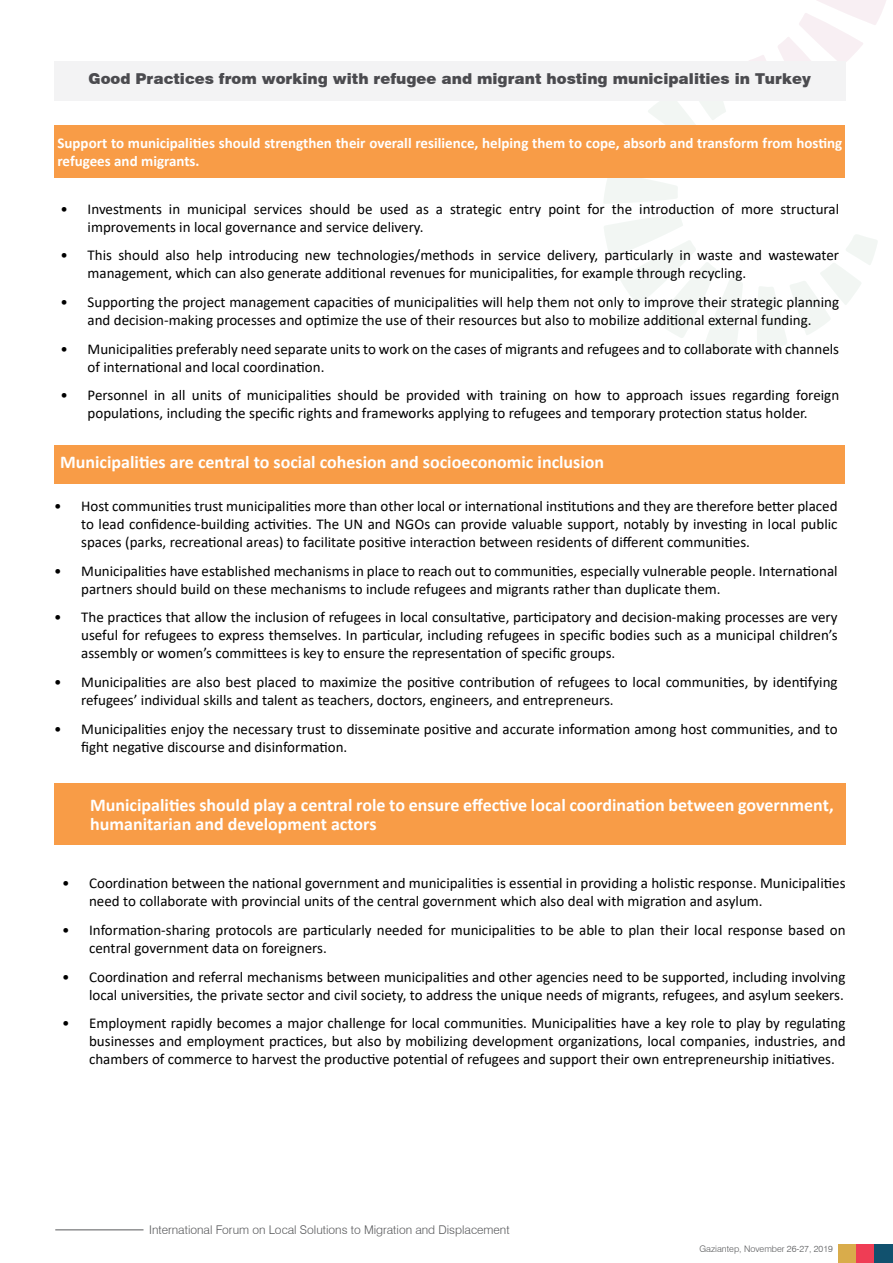
<style>
.page{position:relative;width:893px;height:1263px;background:#fff}
.page>*{position:absolute;margin:0;border:0;box-sizing:border-box;transform-origin:0 0}
.t1{font:700 18px/19.5px "Calibri";color:#fff}
.t2{font:15px/18px "Calibri";color:#000}
.t3{font:700 15px/18px "Calibri";color:#fff}
.t4{font:900 15px "Swiss 721 BT";color:#4b4b4f}
.t5{font:300 12px "Swiss 721 BT";color:#58595b}
.t6{font:300 9px "Swiss 721 BT";color:#58595b}
</style>
<div class="page">
<svg style="left:604px;top:215px;width:139px;height:136px"></svg>
<svg style="left:603px;top:101px;width:123px;height:103px"></svg>
<svg style="left:757px;top:235px;width:121px;height:116px"></svg>
<svg style="left:749px;top:0;width:137px;height:97px"></svg>
<div style="left:839px;top:1245px;width:18px;height:18px;background:#d9ac4b"></div>
<div style="left:857px;top:1245px;width:18px;height:18px;background:#ef3d55"></div>
<div style="left:875px;top:1245px;width:18px;height:18px;background:#11516e"></div>
<hr style="left:55px;top:1229px;width:89px;height:1px;background:#58595b">
<div style="left:54px;top:783px;width:792px;height:62px;background:#f89c47"></div>
<div style="left:54px;top:445px;width:791px;height:39px;background:#f89c47"></div>
<div style="left:54px;top:61px;width:791px;height:40px;background:#f3f3f4"></div>
<div style="left:54px;top:126px;width:791px;height:52px;background:#f89c47"></div>
<p class="t4" style="left:88px;top:69px;width:724px">Good Practices from working with refugee and migrant hosting municipalities in Turkey</p>
<p class="t3" style="left:57px;top:134px;width:786px">Support to municipalities should strengthen their overall resilience, helping them to cope, absorb and transform from hosting refugees and migrants.</p>
<p class="t2" style="left:88px;top:199px;width:753px;text-indent:-27px">• Investments in municipal services should be used as a strategic entry point for the introduction of more structural improvements in local governance and service delivery.</p>
<p class="t2" style="left:88px;top:246px;width:753px;text-indent:-27px">• This should also help introducing new technologies/methods in service delivery, particularly in waste and wastewater management, which can also generate additional revenues for municipalities, for example through recycling.</p>
<p class="t2" style="left:61px;top:293px;width:780px;text-align:center">• Supporting the project management capacities of municipalities will help them not only to improve their strategic planning and decision-making processes and optimize the use of their resources but also to mobilize additional external funding.</p>
<p class="t2" style="left:88px;top:339px;width:753px;text-indent:-27px">• Municipalities preferably need separate units to work on the cases of migrants and refugees and to collaborate with channels of international and local coordination.</p>
<p class="t2" style="left:61px;top:386px;width:780px;text-align:center">• Personnel in all units of municipalities should be provided with training on how to approach issues regarding foreign populations, including the specific rights and frameworks applying to refugees and temporary protection status holder.</p>
<p class="t1" style="left:60px;top:452px;width:546px">Municipalities are central to social cohesion and socioeconomic inclusion</p>
<p class="t2" style="left:81px;top:497px;width:758px;text-align:justify;text-indent:-27px">• Host communities trust municipalities more than other local or international institutions and they are therefore better placed to lead confidence-building activities. The UN and NGOs can provide valuable support, notably by investing in local public spaces (parks, recreational areas) to facilitate positive interaction between residents of different communities.</p>
<p class="t2" style="left:81px;top:561px;width:758px;text-indent:-27px">• Municipalities have established mechanisms in place to reach out to communities, especially vulnerable people. International partners should build on these mechanisms to include refugees and migrants rather than duplicate them.</p>
<p class="t2" style="left:81px;top:608px;width:758px;text-align:justify;text-indent:-27px">• The practices that allow the inclusion of refugees in local consultative, participatory and decision-making processes are very useful for refugees to express themselves. In particular, including refugees in specific bodies such as a municipal children’s assembly or women’s committees is key to ensure the representation of specific groups.</p>
<p class="t2" style="left:81px;top:672px;width:758px;text-indent:-27px">• Municipalities are also best placed to maximize the positive contribution of refugees to local communities, by identifying refugees’ individual skills and talent as teachers, doctors, engineers, and entrepreneurs.</p>
<p class="t2" style="left:81px;top:719px;width:758px;text-indent:-27px">• Municipalities enjoy the necessary trust to disseminate positive and accurate information among host communities, and to fight negative discourse and disinformation.</p>
<p class="t1" style="left:90px;top:795px;width:745px">Municipalities should play a central role to ensure effective local coordination between government, humanitarian and development actors</p>
<p class="t2" style="left:89px;top:874px;width:758px;text-indent:-27px">• Coordination between the national government and municipalities is essential in providing a holistic response. Municipalities need to collaborate with provincial units of the central government which also deal with migration and asylum.</p>
<p class="t2" style="left:89px;top:920px;width:758px;text-indent:-27px">• Information-sharing protocols are particularly needed for municipalities to be able to plan their local response based on central government data on foreigners.</p>
<p class="t2" style="left:62px;top:967px;width:785px;text-align:right">• Coordination and referral mechanisms between municipalities and other agencies need to be supported, including involving local universities, the private sector and civil society, to address the unique needs of migrants, refugees, and asylum seekers.</p>
<p class="t2" style="left:89px;top:1014px;width:758px;text-align:justify;text-indent:-27px">• Employment rapidly becomes a major challenge for local communities. Municipalities have a key role to play by regulating businesses and employment practices, but also by mobilizing development organizations, local companies, industries, and chambers of commerce to harvest the productive potential of refugees and support their own entrepreneurship initiatives.</p>
<p class="t5" style="left:149px;top:1223px;width:362px">International Forum on Local Solutions to Migration and Displacement</p>
<p class="t6" style="left:700px;top:1244px;width:135px">Gaziantep, November 26-27, 2019</p>
</div>
